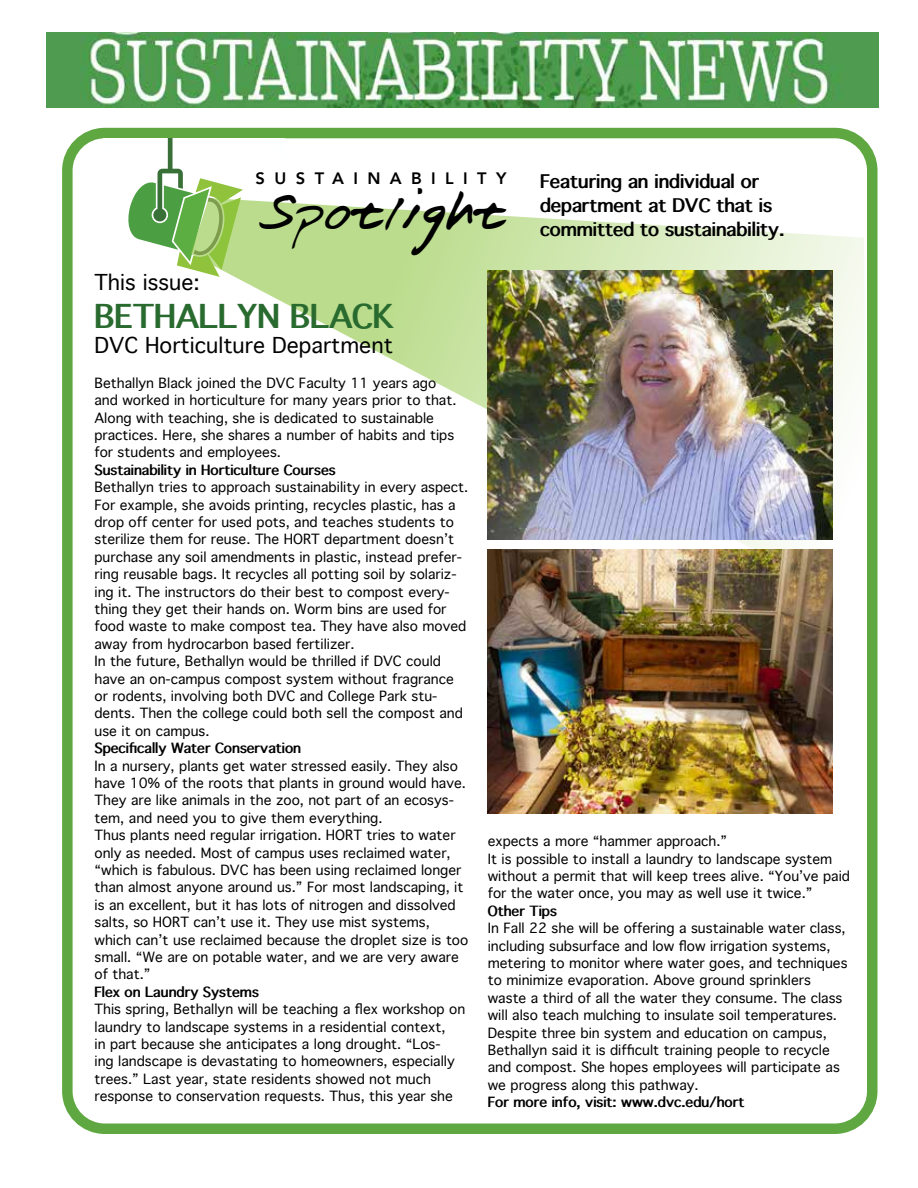
<style>
.page{position:relative;width:918px;height:1188px;background:#fff}
.page>*{position:absolute;margin:0;border:0;box-sizing:border-box;transform-origin:0 0}
.t1{font:49.5px "Hall";color:#000}
.t2{font:700 31.5px "Thonburi";color:#296a2f}
.t3{font:21px "Thonburi";color:#000}
.t4{font:700 18px/24px "Thonburi";color:#000}
.t5{font:800 16.5px "Avenir";letter-spacing:.57em;color:#000}
.t6{font:13.5px/17.4px "Thonburi";color:#000}
.t7{font:700 13.5px "Thonburi";color:#000}
</style>
<div class="page">
<div style="left:62px;top:128px;width:816px;height:1006px;border:10px solid #5fa841;border-radius:38px"></div>
<img style="left:47px;top:32px;width:831px;height:76px">
<svg style="left:128px;top:139px;width:115px;height:131px"></svg>
<svg style="left:191px;top:198px;width:678px;height:412px"></svg>
<img style="left:488px;top:270px;width:345px;height:270px">
<img style="left:488px;top:549px;width:345px;height:265px">
<p class="t5" style="left:256px;top:165px;width:252px">SUSTAINABILITY</p>
<h1 class="t1" style="left:256px;top:183px;width:252px">Spotlight</h1>
<h3 class="t4" style="left:540px;top:170px;width:246px">Featuring an individual or department at DVC that is committed to sustainability.</h3>
<h3 class="t3" style="left:94px;top:270px;width:107px">This issue:</h3>
<h2 class="t2" style="left:94px;top:298px;width:301px">BETHALLYN BLACK</h2>
<h3 class="t3" style="left:94px;top:333px;width:300px">DVC Horticulture Department</h3>
<p class="t6" style="left:94px;top:374px;width:363px">Bethallyn Black joined the DVC Faculty 11 years ago and worked in horticulture for many years prior to that.<br>Along with teaching, she is dedicated to sustainable practices. Here, she shares a number of habits and tips for students and employees.</p>
<p class="t7" style="left:94px;top:462px;width:243px">Sustainability in Horticulture Courses</p>
<p class="t6" style="left:94px;top:479px;width:375px">Bethallyn tries to approach sustainability in every aspect.<br>For example, she avoids printing, recycles plastic, has a drop off center for used pots, and teaches students to sterilize them for reuse. The HORT department doesn’t purchase any soil amendments in plastic, instead prefer&shy;ring reusable bags. It recycles all potting soil by solariz&shy;ing it. The instructors do their best to compost every&shy;thing they get their hands on. Worm bins are used for food waste to make compost tea. They have also moved away from hydrocarbon based fertilizer.<br>In the future, Bethallyn would be thrilled if DVC could have an on-campus compost system without fragrance or rodents, involving both DVC and College Park stu&shy;dents. Then the college could both sell the compost and use it on campus.</p>
<p class="t7" style="left:94px;top:741px;width:208px">Specifically Water Conservation</p>
<p class="t6" style="left:94px;top:757px;width:375px">In a nursery, plants get water stressed easily. They also have 10% of the roots that plants in ground would have.<br>They are like animals in the zoo, not part of an ecosys&shy;tem, and need you to give them everything.<br>Thus plants need regular irrigation. HORT tries to water only as needed. Most of campus uses reclaimed water, “which is fabulous. DVC has been using reclaimed longer than almost anyone around us.” For most landscaping, it is an excellent, but it has lots of nitrogen and dissolved salts, so HORT can’t use it. They use mist systems, which can’t use reclaimed because the droplet size is too small. “We are on potable water, and we are very aware of that.”</p>
<p class="t7" style="left:94px;top:984px;width:166px">Flex on Laundry Systems</p>
<p class="t6" style="left:94px;top:1001px;width:372px">This spring, Bethallyn will be teaching a flex workshop on laundry to landscape systems in a residential context,<br>in part because she anticipates a long drought. “Los-<br>ing landscape is devastating to homeowners, especially trees.” Last year, state residents showed not much response to conservation requests. Thus, this year she</p>
<p class="t6" style="left:488px;top:833px;width:364px">expects a more “hammer approach.”<br>It is possible to install a laundry to landscape system without a permit that will keep trees alive. “You’ve paid for the water once, you may as well use it twice.”</p>
<p class="t7" style="left:488px;top:903px;width:71px">Other Tips</p>
<p class="t6" style="left:488px;top:920px;width:361px">In Fall 22 she will be offering a sustainable water class, including subsurface and low flow irrigation systems, metering to monitor where water goes, and techniques to minimize evaporation. Above ground sprinklers waste a third of all the water they consume. The class will also teach mulching to insulate soil temperatures.<br>Despite three bin system and education on campus, Bethallyn said it is difficult training people to recycle and compost. She hopes employees will participate as we progress along this pathway.</p>
<p class="t7" style="left:488px;top:1095px;width:258px">For more info, visit: www.dvc.edu/hort</p>
</div>
